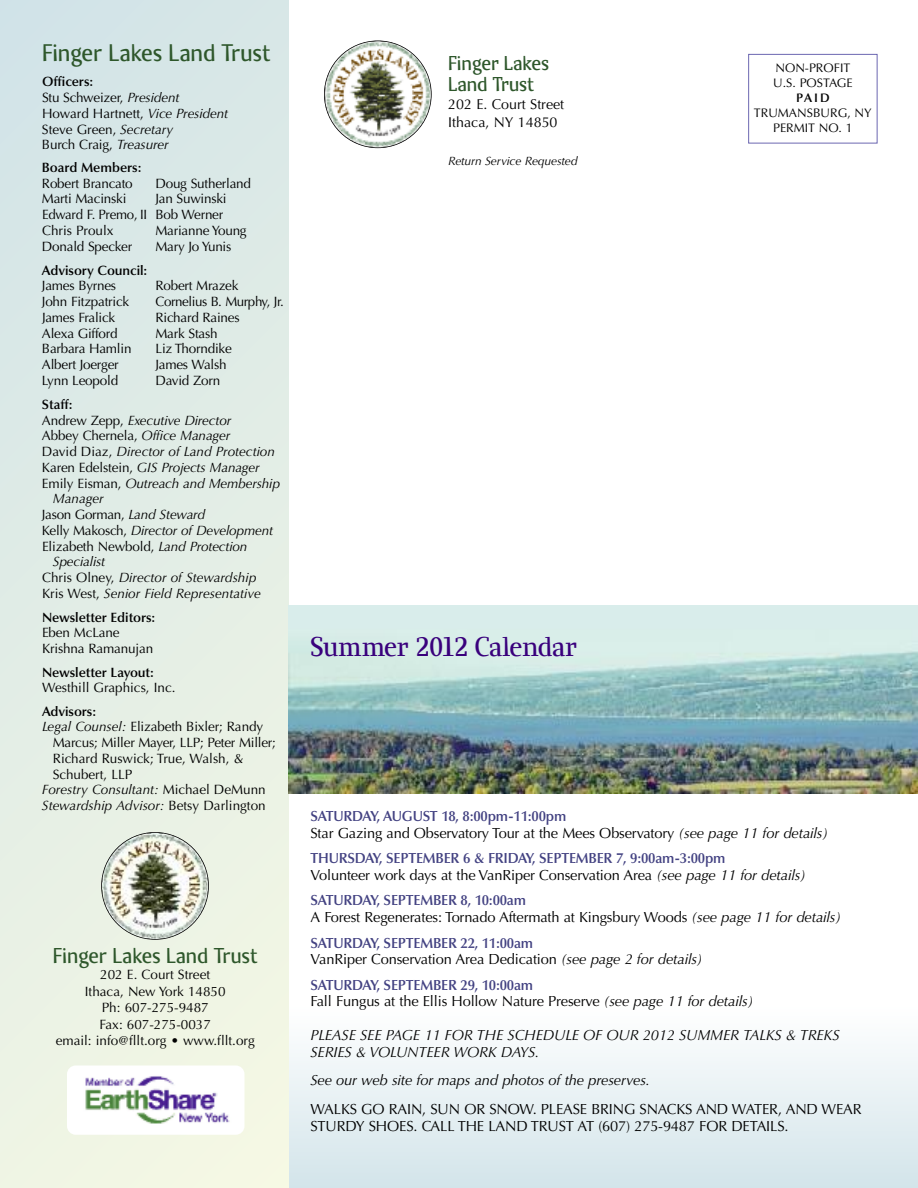
<style>
.page{position:relative;width:918px;height:1188px;background:#fff}
.page>*{position:absolute;margin:0;border:0;box-sizing:border-box;transform-origin:0 0}
.t1{font:28.5px "Keule Serif EF";letter-spacing:-.005em;color:#39007c}
.t2{font:25.2px "Keule Sans Serif EF";color:#2e572b}
.t3{font:22.5px "Keule Sans Serif EF";color:#2e572b}
.t4{font:21px/21px "Keule Semi Serif EF";color:#2e572b}
.t5{font:14.7px/16.6px "Optima";letter-spacing:-.01em;color:#000}
.t6{font:italic 14.7px/16.6px "Optima";letter-spacing:-.01em;color:#000}
.t7{font:600 14.7px/16.6px "Optima";letter-spacing:-.015em;color:#434282}
.t8{font:14.25px/18px "Optima";color:#000}
.t9{font:13.5px/15.8px "Optima";letter-spacing:-.015em;color:#000}
.t10{font:italic 13.5px "Optima";letter-spacing:-.005em;color:#000}
.t11{font:600 13.5px "Optima";letter-spacing:-.005em;color:#000}
.t12{font:12.3px/15px "Optima";color:#000}
.t13{font:600 12.3px "Optima";color:#000}
.t14{font:italic 12px "Optima";letter-spacing:-.01em;color:#000}
.s1{font-weight:600}
.s2{font-style:italic}
.s3{font-style:normal}
.s4{font-weight:600;color:#434282}
.s5{font-weight:400;color:#000}
.s6{font-weight:400;font-style:italic;color:#000}
</style>
<div class="page">
<div style="left:289px;top:1008px;width:628px;height:180px;background:linear-gradient(to bottom,#feffff,#d3e4ea)"></div>
<img style="left:324px;top:41px;width:107px;height:107px;border-radius:50%">
<div style="left:324px;top:40px;width:108px;height:108px;border:2px solid #000;border-radius:50%"></div>
<div style="left:748px;top:54px;width:130px;height:89px;border:1px solid #6c67b1"></div>
<div style="left:0;top:0;width:289px;height:1188px;background:linear-gradient(to bottom,#d4e5e8,#f2f6e4)"></div>
<img style="left:102px;top:832px;width:106px;height:107px;border-radius:50%">
<div style="left:101px;top:832px;width:108px;height:108px;border:2px solid #000;border-radius:50%"></div>
<img style="left:289px;top:606px;width:628px;height:187px">
<div style="left:67px;top:1066px;width:178px;height:69px;background:#fff;border-radius:9px"></div>
<img style="left:85px;top:1076px;width:145px;height:48px">
<h2 class="t2" style="left:42px;top:37px;width:230px">Finger Lakes Land Trust</h2>
<p class="t9" style="left:42px;top:75px;width:188px"><span class="s1">Officers:<br></span>Stu Schweizer, <span class="s2">President<br></span>Howard Hartnett, <span class="s2">Vice President<br></span>Steve Green, <span class="s2">Secretary<br></span>Burch Craig, <span class="s2">Treasurer</span></p>
<p class="t11" style="left:42px;top:162px;width:101px">Board Members:</p>
<p class="t9" style="left:42px;top:176px;width:92px">Robert Brancato</p>
<p class="t9" style="left:155px;top:176px;width:97px">Doug Sutherland</p>
<p class="t9" style="left:42px;top:192px;width:86px">Marti Macinski</p>
<p class="t9" style="left:42px;top:192px;width:186px;text-indent:113px">Jan Suwinski<br>Edward F. Premo, II Bob Werner<br>Chris Proulx</p>
<p class="t9" style="left:155px;top:224px;width:93px">Marianne Young</p>
<p class="t9" style="left:42px;top:239px;width:92px">Donald Specker</p>
<p class="t9" style="left:155px;top:239px;width:77px">Mary Jo Yunis</p>
<p class="t11" style="left:42px;top:265px;width:107px">Advisory Council:</p>
<p class="t9" style="left:42px;top:279px;width:76px">James Byrnes</p>
<p class="t9" style="left:155px;top:279px;width:85px">Robert Mrazek</p>
<p class="t9" style="left:42px;top:295px;width:89px">John Fitzpatrick</p>
<p class="t9" style="left:155px;top:295px;width:130px">Cornelius B. Murphy, Jr.</p>
<p class="t9" style="left:42px;top:311px;width:75px">James Fralick</p>
<p class="t9" style="left:155px;top:311px;width:86px">Richard Raines</p>
<p class="t9" style="left:42px;top:326px;width:77px">Alexa Gifford</p>
<p class="t9" style="left:155px;top:326px;width:64px">Mark Stash</p>
<p class="t9" style="left:42px;top:342px;width:91px">Barbara Hamlin</p>
<p class="t9" style="left:155px;top:342px;width:78px">Liz Thorndike</p>
<p class="t9" style="left:42px;top:358px;width:78px">Albert Joerger</p>
<p class="t9" style="left:155px;top:358px;width:73px">James Walsh</p>
<p class="t9" style="left:42px;top:374px;width:78px">Lynn Leopold</p>
<p class="t9" style="left:155px;top:374px;width:66px">David Zorn</p>
<p class="t11" style="left:42px;top:399px;width:32px">Staff:</p>
<p class="t10" style="left:42px;top:415px;width:191px"><span class="s3">Andrew Zepp,</span> Executive Director</p>
<p class="t9" style="left:42px;top:429px;width:190px">Abbey Chernela, <span class="s2">Office Manager</span></p>
<p class="t10" style="left:42px;top:446px;width:234px"><span class="s3">David Diaz,</span> Director of Land Protection</p>
<p class="t10" style="left:42px;top:462px;width:219px"><span class="s3">Karen Edelstein,</span> GIS Projects Manager</p>
<p class="t10" style="left:42px;top:478px;width:240px"><span class="s3">Emily Eisman,</span> Outreach and Membership</p>
<p class="t10" style="left:53px;top:493px;width:53px">Manager</p>
<p class="t9" style="left:42px;top:508px;width:165px">Jason Gorman, <span class="s2">Land Steward</span></p>
<p class="t10" style="left:42px;top:525px;width:233px"><span class="s3">Kelly Makosch,</span> Director of Development</p>
<p class="t9" style="left:42px;top:539px;width:207px">Elizabeth Newbold, <span class="s2">Land Protection</span></p>
<p class="t10" style="left:53px;top:556px;width:54px">Specialist</p>
<p class="t10" style="left:42px;top:572px;width:216px"><span class="s3">Chris Olney,</span> Director of Stewardship</p>
<p class="t10" style="left:42px;top:588px;width:220px"><span class="s3">Kris West,</span> Senior Field Representative</p>
<p class="t11" style="left:42px;top:612px;width:115px">Newsletter Editors:</p>
<p class="t9" style="left:42px;top:626px;width:113px">Eben McLane<br>Krishna Ramanujan</p>
<p class="t11" style="left:42px;top:667px;width:113px">Newsletter Layout:</p>
<p class="t9" style="left:42px;top:680px;width:135px">Westhill Graphics, Inc.</p>
<p class="t11" style="left:42px;top:706px;width:56px">Advisors:</p>
<p class="t9" style="left:42px;top:720px;width:223px"><span class="s2">Legal Counsel:</span> Elizabeth Bixler; Randy</p>
<p class="t9" style="left:53px;top:736px;width:225px">Marcus; Miller Mayer, LLP; Peter Miller;</p>
<p class="t9" style="left:53px;top:752px;width:192px">Richard Ruswick; True, Walsh, &amp;</p>
<p class="t9" style="left:53px;top:767px;width:81px">Schubert, LLP</p>
<p class="t10" style="left:42px;top:784px;width:225px">Forestry Consultant: <span class="s3">Michael DeMunn</span></p>
<p class="t10" style="left:42px;top:800px;width:225px">Stewardship Advisor: <span class="s3">Betsy Darlington</span></p>
<h3 class="t3" style="left:53px;top:942px;width:206px">Finger Lakes Land Trust</h3>
<p class="t9" style="left:56px;top:968px;width:201px;line-height:16.5px;text-align:center">202 E. Court Street<br>Ithaca, New York 14850<br>Ph: 607-275-9487<br>Fax: 607-275-0037<br>email: info@fllt.org • www.fllt.org</p>
<h3 class="t4" style="left:448px;top:52px;width:102px">Finger Lakes<br>Land Trust</h3>
<p class="t8" style="left:448px;top:96px;width:118px">202 E. Court Street<br>Ithaca, NY 14850</p>
<p class="t14" style="left:448px;top:156px;width:131px">Return Service Requested</p>
<p class="t12" style="left:773px;top:61px;width:81px">NON-PROFIT<br>U.S. POSTAGE</p>
<p class="t13" style="left:796px;top:93px;width:35px">PAID</p>
<p class="t12" style="left:754px;top:106px;width:119px;text-align:center">TRUMANSBURG, NY<br>PERMIT NO. 1</p>
<h1 class="t1" style="left:310px;top:630px;width:268px">Summer 2012 Calendar</h1>
<p class="t5" style="left:310px;top:809px;width:519px"><span class="s4">SATURDAY, AUGUST 18, 8:00pm-11:00pm<br></span>Star Gazing and Observatory Tour at the Mees Observatory <span class="s2">(see page 11 for details)</span></p>
<p class="t7" style="left:310px;top:851px;width:497px">THURSDAY, SEPTEMBER 6 &amp; FRIDAY, SEPTEMBER 7, 9:00am-3:00pm<br><span class="s5">Volunteer work days at the VanRiper Conservation Area</span> <span class="s6">(see page 11 for details)</span></p>
<p class="t5" style="left:310px;top:894px;width:532px"><span class="s4">SATURDAY, SEPTEMBER 8, 10:00am<br></span>A Forest Regenerates: Tornado Aftermath at Kingsbury Woods <span class="s2">(see page 11 for details)</span></p>
<p class="t5" style="left:310px;top:936px;width:394px"><span class="s4">SATURDAY, SEPTEMBER 22, 11:00am<br></span>VanRiper Conservation Area Dedication <span class="s2">(see page 2 for details)</span></p>
<p class="t5" style="left:310px;top:978px;width:444px"><span class="s4">SATURDAY, SEPTEMBER 29, 10:00am<br></span>Fall Fungus at the Ellis Hollow Nature Preserve <span class="s2">(see page 11 for details)</span></p>
<p class="t6" style="left:311px;top:1028px;width:531px">PLEASE SEE PAGE 11 FOR THE SCHEDULE OF OUR 2012 SUMMER TALKS &amp; TREKS<br>SERIES &amp; VOLUNTEER WORK DAYS.</p>
<p class="t6" style="left:310px;top:1073px;width:341px">See our web site for maps and photos of the preserves.</p>
<p class="t5" style="left:310px;top:1102px;width:553px">WALKS GO RAIN, SUN OR SNOW. PLEASE BRING SNACKS AND WATER, AND WEAR<br>STURDY SHOES. CALL THE LAND TRUST AT (607) 275-9487 FOR DETAILS.</p>
</div>
